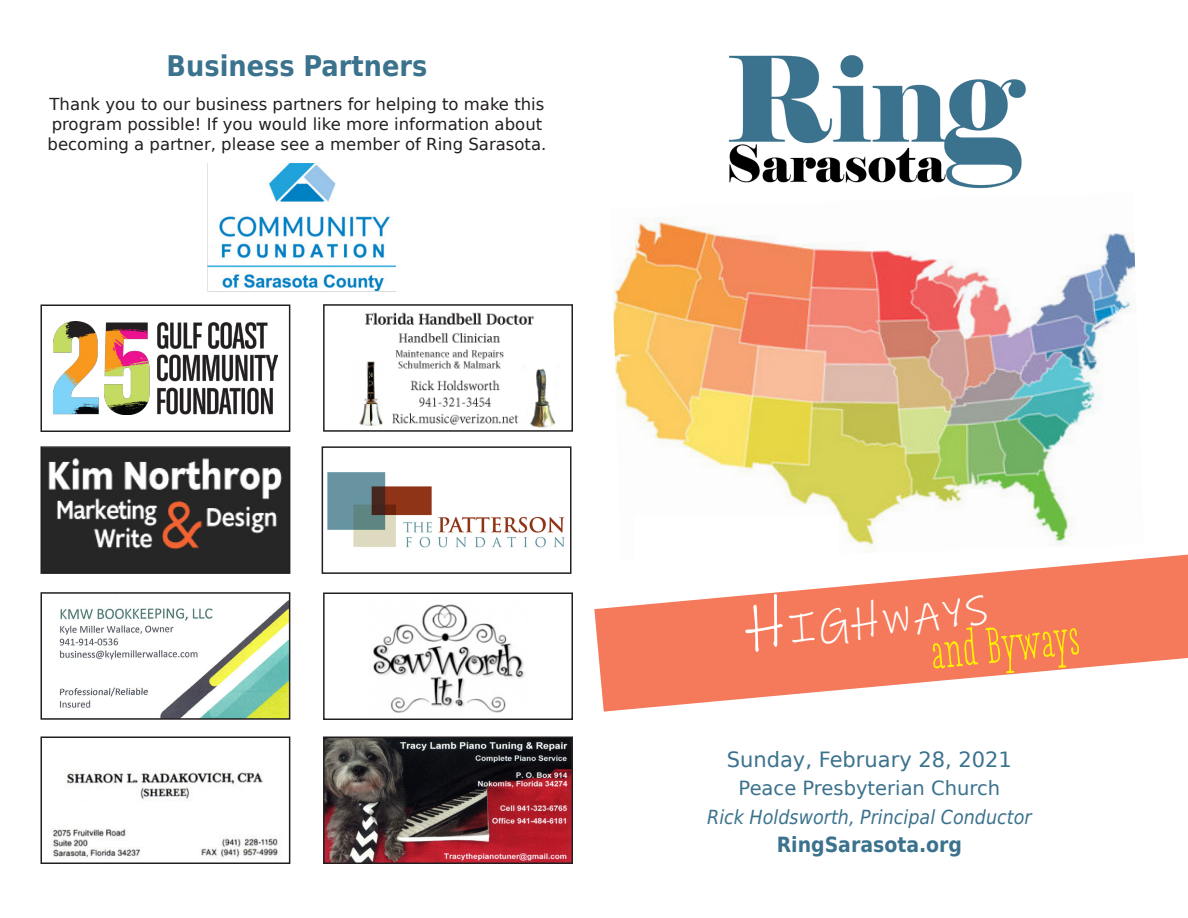
<style>
.page{position:relative;width:1188px;height:918px;background:#fff}
.page>*{position:absolute;margin:0;border:0;box-sizing:border-box;transform-origin:0 0}
.t1{font:49.5px "Love Potion";color:#fff101}
.t2{font:40.95px "Ink Free";color:#fff}
.t3{font:700 28.5px "DejaVu Sans Condensed";color:#3b728d}
.t4{font:21px "DejaVu Sans";color:#3b728d}
.t5{font:700 21px "DejaVu Sans Condensed";color:#3b728d}
.t6{font:italic 19.5px "DejaVu Sans Condensed";color:#3b728d}
.t7{font:19.5px "DejaVu Sans";color:#3b728d}
.t8{font:16.5px/19.8px "DejaVu Sans";color:#231f20}
.s1{font-size:58.5px}
</style>
<div class="page">
<img style="left:613px;top:218px;width:522px;height:334px">
<img style="left:728px;top:55px;width:298px;height:134px">
<svg style="left:594px;top:555px;width:594px;height:157px;fill:#f57a5b"></svg>
<div style="left:635px;top:515px;width:204px;height:54px;background:#fff"></div>
<img style="left:207px;top:163px;width:188px;height:147px">
<img style="left:359px;top:312px;width:196px;height:116px">
<div style="left:323px;top:304px;width:250px;height:128px;border:2px solid #231f20"></div>
<img style="left:43px;top:449px;width:244px;height:122px">
<div style="left:40px;top:446px;width:250px;height:128px;border:2px solid #231f20"></div>
<img style="left:54px;top:322px;width:223px;height:93px">
<div style="left:40px;top:304px;width:250px;height:128px;border:2px solid #231f20"></div>
<img style="left:52px;top:770px;width:226px;height:89px">
<div style="left:40px;top:736px;width:250px;height:128px;border:2px solid #231f20"></div>
<img style="left:326px;top:739px;width:244px;height:122px">
<div style="left:323px;top:736px;width:250px;height:128px;border:2px solid #231f20"></div>
<img style="left:59px;top:601px;width:228px;height:116px">
<div style="left:40px;top:592px;width:250px;height:128px;border:2px solid #231f20"></div>
<img style="left:373px;top:604px;width:152px;height:109px">
<div style="left:323px;top:592px;width:250px;height:128px;border:2px solid #231f20"></div>
<img style="left:327px;top:472px;width:238px;height:76px">
<div style="left:322px;top:446px;width:250px;height:128px;border:2px solid #231f20"></div>
<h3 class="t3" style="left:167px;top:42px;width:262px">Business Partners</h3>
<p class="t8" style="left:48px;top:94px;width:500px">Thank you to our business partners for helping to make this program possible! If you would like more information about becoming a partner, please see a member of Ring Sarasota.</p>
<h2 class="t2" style="left:744px;top:607px;width:244px;rotate:-5deg"><span class="s1">H</span>igh ways</h2>
<h1 class="t1" style="left:928px;top:623px;width:150px;rotate:-6deg">and Byways</h1>
<p class="t4" style="left:727px;top:741px;width:287px">Sunday, February 28, 2021</p>
<p class="t7" style="left:739px;top:771px;width:263px">Peace Presbyterian Church</p>
<p class="t6" style="left:707px;top:803px;width:326px">Rick Holdsworth, Principal Conductor</p>
<p class="t5" style="left:777px;top:827px;width:187px">RingSarasota.org</p>
</div>
